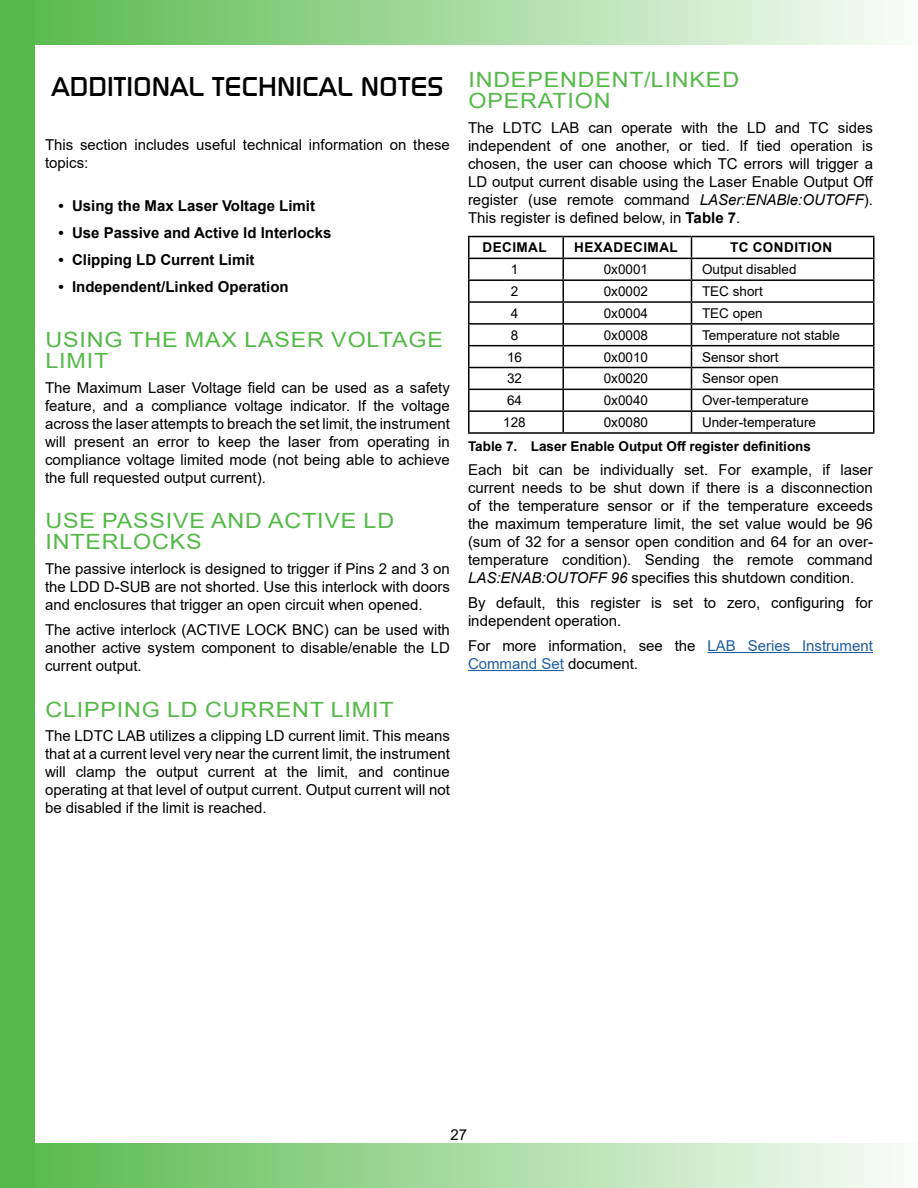
<style>
.page{position:relative;width:918px;height:1188px;background:#fff}
.page>*{position:absolute;margin:0;border:0;box-sizing:border-box;transform-origin:0 0}
.t1{font:27px "Modaerne";color:#000;scale:1.11 1}
.t2{font:21px/21px "Arial";letter-spacing:.035em;color:#54b948;scale:1.11 1}
.t3{font:15px/18px "Arial";color:#000;text-align:justify}
.t4{font:700 15px "Arial";color:#000}
.t5{font:13.5px "Arial";color:#000}
.t6{font:700 13.5px "Arial";color:#000}
.t7{font:700 13.5px "Arial";letter-spacing:.035em;color:#000}
.s1{font-style:italic}
.s2{font-weight:700}
.s3{color:#215e9e}
</style>
<div class="page">
<svg style="left:34px;top:1143px;width:858px;height:45px;background:#a7daa1"></svg>
<svg style="left:34px;top:0;width:857px;height:45px;background:#a7daa1"></svg>
<div style="left:0;top:0;width:34px;height:1188px;background:#54b948"></div>
<hr style="left:708px;top:652px;width:165px;height:1px;background:#215e9e">
<hr style="left:468px;top:670px;width:96px;height:1px;background:#215e9e">
<hr style="left:468px;top:236px;width:95px;height:1px;background:#000">
<hr style="left:468px;top:237px;width:2px;height:21px;background:#000">
<hr style="left:563px;top:236px;width:129px;height:1px;background:#000">
<hr style="left:562px;top:237px;width:2px;height:21px;background:#000">
<hr style="left:692px;top:236px;width:182px;height:1px;background:#000">
<hr style="left:468px;top:258px;width:95px;height:1px;background:#000">
<hr style="left:468px;top:259px;width:2px;height:20px;background:#000">
<hr style="left:563px;top:258px;width:129px;height:1px;background:#000">
<hr style="left:562px;top:259px;width:2px;height:20px;background:#000">
<hr style="left:692px;top:258px;width:182px;height:1px;background:#000">
<hr style="left:468px;top:279px;width:95px;height:2px;background:#000">
<hr style="left:468px;top:281px;width:2px;height:20px;background:#000">
<hr style="left:563px;top:279px;width:129px;height:2px;background:#000">
<hr style="left:562px;top:281px;width:2px;height:20px;background:#000">
<hr style="left:692px;top:279px;width:182px;height:2px;background:#000">
<hr style="left:468px;top:301px;width:95px;height:2px;background:#000">
<hr style="left:468px;top:303px;width:2px;height:20px;background:#000">
<hr style="left:563px;top:301px;width:129px;height:2px;background:#000">
<hr style="left:562px;top:303px;width:2px;height:20px;background:#000">
<hr style="left:692px;top:301px;width:182px;height:2px;background:#000">
<hr style="left:468px;top:323px;width:95px;height:2px;background:#000">
<hr style="left:468px;top:325px;width:2px;height:20px;background:#000">
<hr style="left:563px;top:323px;width:129px;height:2px;background:#000">
<hr style="left:562px;top:325px;width:2px;height:20px;background:#000">
<hr style="left:692px;top:323px;width:182px;height:2px;background:#000">
<hr style="left:468px;top:345px;width:95px;height:1px;background:#000">
<hr style="left:468px;top:346px;width:2px;height:21px;background:#000">
<hr style="left:563px;top:345px;width:129px;height:1px;background:#000">
<hr style="left:562px;top:346px;width:2px;height:21px;background:#000">
<hr style="left:692px;top:345px;width:182px;height:1px;background:#000">
<hr style="left:468px;top:367px;width:95px;height:1px;background:#000">
<hr style="left:468px;top:368px;width:2px;height:21px;background:#000">
<hr style="left:563px;top:367px;width:129px;height:1px;background:#000">
<hr style="left:562px;top:368px;width:2px;height:21px;background:#000">
<hr style="left:692px;top:367px;width:182px;height:1px;background:#000">
<hr style="left:468px;top:389px;width:95px;height:1px;background:#000">
<hr style="left:468px;top:390px;width:2px;height:20px;background:#000">
<hr style="left:563px;top:389px;width:129px;height:1px;background:#000">
<hr style="left:562px;top:390px;width:2px;height:20px;background:#000">
<hr style="left:692px;top:389px;width:182px;height:1px;background:#000">
<hr style="left:468px;top:410px;width:95px;height:2px;background:#000">
<hr style="left:468px;top:412px;width:2px;height:20px;background:#000">
<hr style="left:563px;top:410px;width:129px;height:2px;background:#000">
<hr style="left:562px;top:412px;width:2px;height:20px;background:#000">
<hr style="left:692px;top:410px;width:182px;height:2px;background:#000">
<svg style="left:691px;top:237px;width:1px;height:195px"></svg>
<svg style="left:873px;top:237px;width:1px;height:195px"></svg>
<hr style="left:468px;top:432px;width:95px;height:2px;background:#000">
<hr style="left:563px;top:432px;width:129px;height:2px;background:#000">
<hr style="left:692px;top:432px;width:182px;height:2px;background:#000">
<h1 class="t1" style="left:52px;top:72px;width:355px">ADDITIONAL TECHNICAL NOTES</h1>
<p class="t3" style="left:45px;top:136px;width:406px">This section includes useful technical information on these topics:</p>
<p class="t4" style="left:58px;top:195px;width:258px">• Using the Max Laser Voltage Limit</p>
<p class="t4" style="left:58px;top:222px;width:275px">• Use Passive and Active ld Interlocks</p>
<p class="t4" style="left:58px;top:249px;width:198px">• Clipping LD Current Limit</p>
<p class="t4" style="left:58px;top:276px;width:232px">• Independent/Linked Operation</p>
<h2 class="t2" style="left:45px;top:329px;width:360px">USING THE MAX LASER VOLTAGE<br>LIMIT</h2>
<p class="t3" style="left:45px;top:378px;width:406px">The Maximum Laser Voltage field can be used as a safety feature, and a compliance voltage indicator. If the voltage across the laser attempts to breach the set limit, the instrument will present an error to keep the laser from operating in compliance voltage limited mode (not being able to achieve the full requested output current).</p>
<h2 class="t2" style="left:45px;top:510px;width:316px">USE PASSIVE AND ACTIVE LD<br>INTERLOCKS</h2>
<p class="t3" style="left:45px;top:560px;width:406px">The passive interlock is designed to trigger if Pins 2 and 3 on the LDD D-SUB are not shorted. Use this interlock with doors and enclosures that trigger an open circuit when opened.</p>
<p class="t3" style="left:45px;top:620px;width:406px">The active interlock (ACTIVE LOCK BNC) can be used with another active system component to disable/enable the LD current output.</p>
<h2 class="t2" style="left:45px;top:699px;width:315px">CLIPPING LD CURRENT LIMIT</h2>
<p class="t3" style="left:45px;top:727px;width:406px">The LDTC LAB utilizes a clipping LD current limit. This means that at a current level very near the current limit, the instrument will clamp the output current at the limit, and continue operating at that level of output current. Output current will not be disabled if the limit is reached.</p>
<h2 class="t2" style="left:468px;top:69px;width:245px">INDEPENDENT/LINKED<br>OPERATION</h2>
<p class="t3" style="left:468px;top:119px;width:407px">The LDTC LAB can operate with the LD and TC sides independent of one another, or tied. If tied operation is chosen, the user can choose which TC errors will trigger a LD output current disable using the Laser Enable Output Off register (use remote command <span class="s1">LASer:ENABle:OUTOFF</span>).<br>This register is defined below, in <span class="s2">Table 7</span>.</p>
<p class="t7" style="left:482px;top:238px;width:66px">DECIMAL</p>
<p class="t7" style="left:574px;top:238px;width:105px">HEXADECIMAL</p>
<p class="t7" style="left:730px;top:238px;width:104px">TC CONDITION</p>
<p class="t5" style="left:511px;top:260px;width:9px">1</p>
<p class="t5" style="left:604px;top:260px;width:46px">0x0001</p>
<p class="t5" style="left:702px;top:260px;width:96px">Output disabled</p>
<p class="t5" style="left:511px;top:282px;width:9px">2</p>
<p class="t5" style="left:604px;top:282px;width:46px">0x0002</p>
<p class="t5" style="left:702px;top:282px;width:62px">TEC short</p>
<p class="t5" style="left:511px;top:304px;width:9px">4</p>
<p class="t5" style="left:604px;top:304px;width:46px">0x0004</p>
<p class="t5" style="left:702px;top:304px;width:62px">TEC open</p>
<p class="t5" style="left:511px;top:326px;width:9px">8</p>
<p class="t5" style="left:604px;top:326px;width:46px">0x0008</p>
<p class="t5" style="left:702px;top:326px;width:140px">Temperature not stable</p>
<p class="t5" style="left:507px;top:347px;width:17px">16</p>
<p class="t5" style="left:604px;top:347px;width:46px">0x0010</p>
<p class="t5" style="left:702px;top:347px;width:78px">Sensor short</p>
<p class="t5" style="left:507px;top:369px;width:17px">32</p>
<p class="t5" style="left:604px;top:369px;width:46px">0x0020</p>
<p class="t5" style="left:702px;top:369px;width:78px">Sensor open</p>
<p class="t5" style="left:507px;top:391px;width:17px">64</p>
<p class="t5" style="left:604px;top:391px;width:46px">0x0040</p>
<p class="t5" style="left:702px;top:391px;width:108px">Over-temperature</p>
<p class="t5" style="left:503px;top:413px;width:24px">128</p>
<p class="t5" style="left:604px;top:413px;width:46px">0x0080</p>
<p class="t5" style="left:702px;top:413px;width:116px">Under-temperature</p>
<p class="t6" style="left:468px;top:436px;width:344px">Table 7. Laser Enable Output Off register definitions</p>
<p class="t3" style="left:468px;top:461px;width:406px">Each bit can be individually set. For example, if laser current needs to be shut down if there is a disconnection of the temperature sensor or if the temperature exceeds the maximum temperature limit, the set value would be 96 (sum of 32 for a sensor open condition and 64 for an over&shy;temperature condition). Sending the remote command <span class="s1">LAS:ENAB:OUTOFF 96</span> specifies this shutdown condition.</p>
<p class="t3" style="left:468px;top:594px;width:406px">By default, this register is set to zero, configuring for independent operation.</p>
<p class="t3" style="left:468px;top:637px;width:406px">For more information, see the <span class="s3">LAB Series Instrument<br>Command Set</span> document.</p>
<p class="t3" style="left:451px;top:1125px;width:18px">27</p>
</div>
